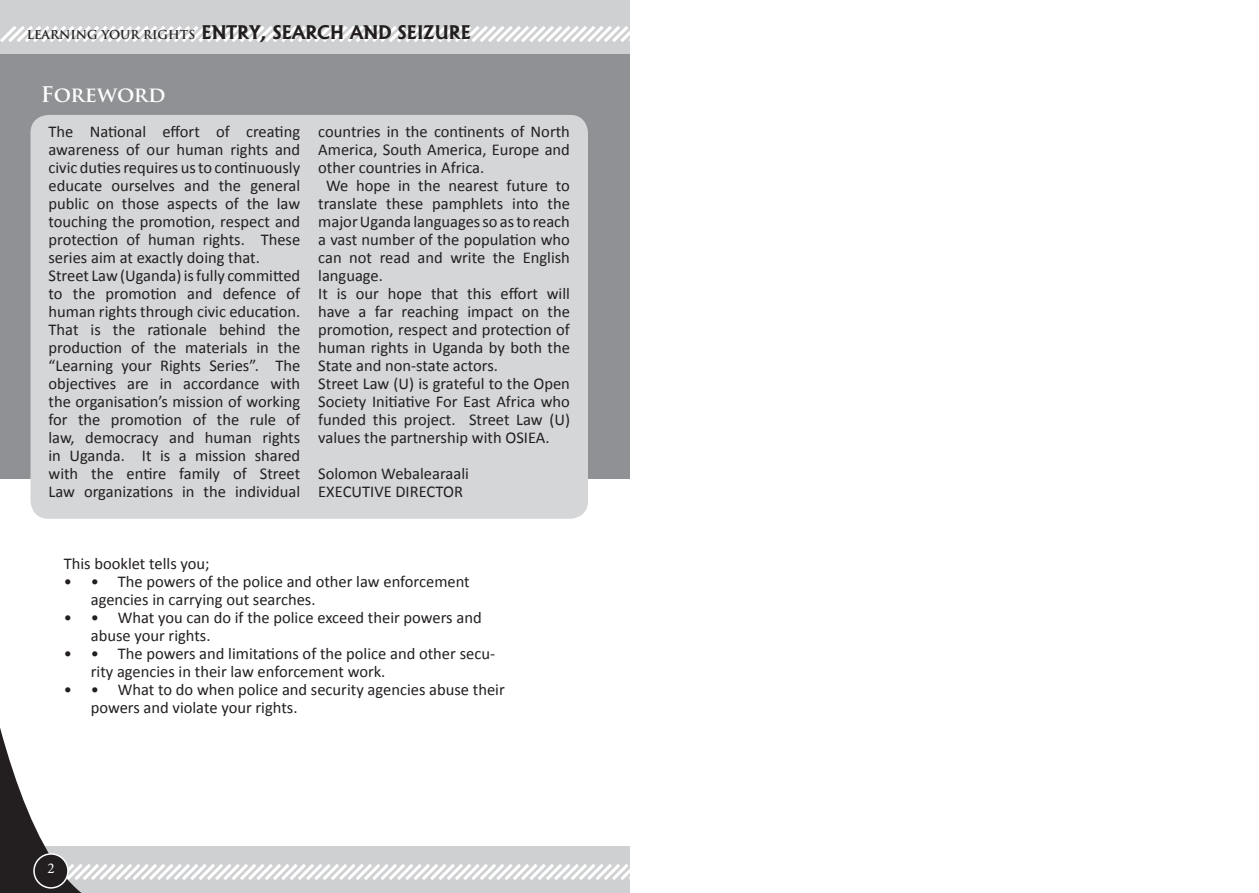
<style>
.page{position:relative;width:1259px;height:893px;background:#fff}
.page>*{position:absolute;margin:0;border:0;box-sizing:border-box;transform-origin:0 0}
.t1{font:700 21px "Trajan Pro";color:#fff}
.t2{font:700 18px "Albertus";color:#231f20}
.t3{font:16.5px/18px "Calibri";color:#231f20}
.t4{font:15px "Minion Pro";color:#fff}
.s1{font-family:"Trajan Pro";font-size:12px}
</style>
<div class="page">
<svg style="left:0;top:478px;width:629px;height:415px"></svg>
<svg style="left:0;top:0;width:629px;height:54px;background:#d5d6d8"></svg>
<div style="left:34px;top:854px;width:34px;height:34px;background:#231f20;border-radius:50%"></div>
<div style="left:33px;top:853px;width:36px;height:36px;border:2px solid #fff;border-radius:50%"></div>
<div style="left:0;top:54px;width:629px;height:424px;background:#8f9194"></div>
<div style="left:31px;top:115px;width:557px;height:404px;background:#d5d6d8;border-radius:18px"></div>
<p class="t2" style="left:27px;top:22px;width:446px"><span class="s1">LEARNING YOUR RIGHTS</span> ENTRY, SEARCH AND SEIZURE</p>
<p class="t1" style="left:41px;top:81px;width:126px">Foreword</p>
<p class="t3" style="left:49px;top:121px;width:253px">The National effort of creating awareness of our human rights and civic duties requires us to continuously educate ourselves and the general public on those aspects of the law touching the promotion, respect and protection of human rights. These series aim at exactly doing that.<br>Street Law (Uganda) is fully committed to the promotion and defence of human rights through civic education.<br>That is the rationale behind the production of the materials in the “Learning your Rights Series”. The objectives are in accordance with the organisation’s mission of working for the promotion of the rule of law, democracy and human rights in Uganda. It is a mission shared with the entire family of Street Law organizations in the individual</p>
<p class="t3" style="left:318px;top:121px;width:253px">countries in the continents of North</p>
<p class="t3" style="left:318px;top:139px;width:253px">America, South America, Europe and</p>
<p class="t3" style="left:318px;top:157px;width:167px">other countries in Africa.</p>
<p class="t3" style="left:326px;top:175px;width:245px">We hope in the nearest future to</p>
<p class="t3" style="left:318px;top:193px;width:253px">translate these pamphlets into the</p>
<p class="t3" style="left:318px;top:211px;width:253px">major Uganda languages so as to reach</p>
<p class="t3" style="left:318px;top:229px;width:253px">a vast number of the population who</p>
<p class="t3" style="left:318px;top:247px;width:253px">can not read and write the English</p>
<p class="t3" style="left:318px;top:265px;width:66px">language.</p>
<p class="t3" style="left:318px;top:283px;width:253px">It is our hope that this effort will</p>
<p class="t3" style="left:318px;top:301px;width:253px">have a far reaching impact on the</p>
<p class="t3" style="left:318px;top:319px;width:253px">promotion, respect and protection of</p>
<p class="t3" style="left:318px;top:337px;width:253px">human rights in Uganda by both the</p>
<p class="t3" style="left:318px;top:355px;width:181px">State and non-state actors.</p>
<p class="t3" style="left:318px;top:373px;width:253px">Street Law (U) is grateful to the Open</p>
<p class="t3" style="left:318px;top:391px;width:253px">Society Initiative For East Africa who</p>
<p class="t3" style="left:318px;top:409px;width:253px">funded this project. Street Law (U)</p>
<p class="t3" style="left:318px;top:427px;width:233px">values the partnership with OSIEA.</p>
<p class="t3" style="left:318px;top:463px;width:152px">Solomon Webalearaali<br>EXECUTIVE DIRECTOR</p>
<p class="t3" style="left:64px;top:554px;width:147px">This booklet tells you;</p>
<p class="t3" style="left:91px;top:572px;width:380px;text-indent:-27px">• • The powers of the police and other law enforcement agencies in carrying out searches.</p>
<p class="t3" style="left:91px;top:608px;width:392px;text-indent:-27px">• • What you can do if the police exceed their powers and abuse your rights.</p>
<p class="t3" style="left:91px;top:644px;width:406px;text-indent:-27px">• • The powers and limitations of the police and other secu&shy;rity agencies in their law enforcement work.</p>
<p class="t3" style="left:91px;top:680px;width:415px;text-indent:-27px">• • What to do when police and security agencies abuse their powers and violate your rights.</p>
<p class="t4" style="left:47px;top:859px;width:9px">2</p>
</div>
